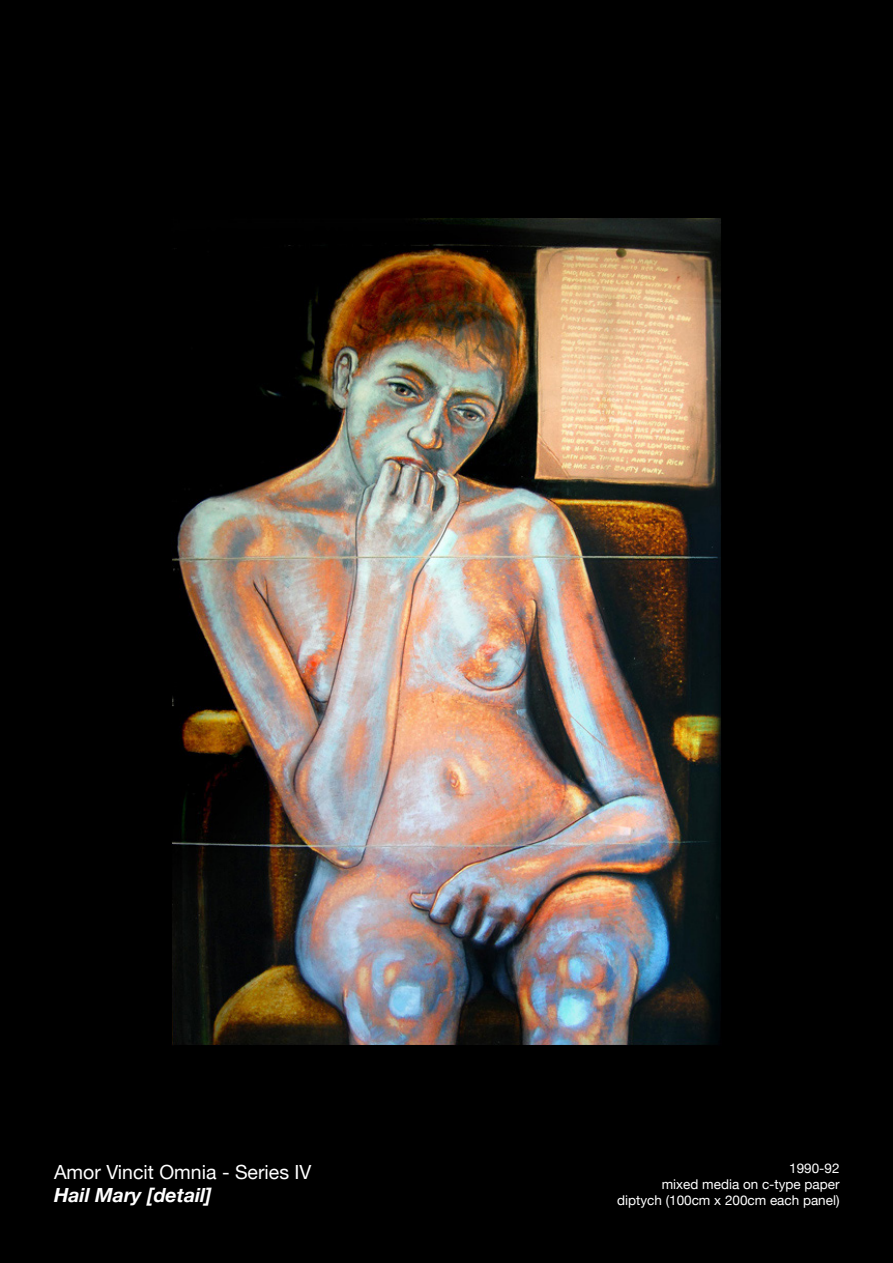
<style>
.page{position:relative;width:893px;height:1263px;background:#000}
.page>*{position:absolute;margin:0;border:0;box-sizing:border-box;transform-origin:0 0}
.t1{font:19.5px "Helvetica Neue";color:#fff}
.t2{font:italic 700 19.5px "Helvetica Neue";color:#fff}
.t3{font:13.5px/16.2px "Helvetica Neue";color:#fff;text-align:right}
</style>
<div class="page">
<img style="left:171px;top:218px;width:550px;height:827px">
<h1 class="t1" style="left:54px;top:1158px;width:259px">Amor Vincit Omnia - Series IV</h1>
<h1 class="t2" style="left:54px;top:1180px;width:159px">Hail Mary [detail]</h1>
<p class="t3" style="left:617px;top:1161px;width:224px">1990-92<br>mixed media on c-type paper diptych (100cm x 200cm each panel)</p>
</div>
